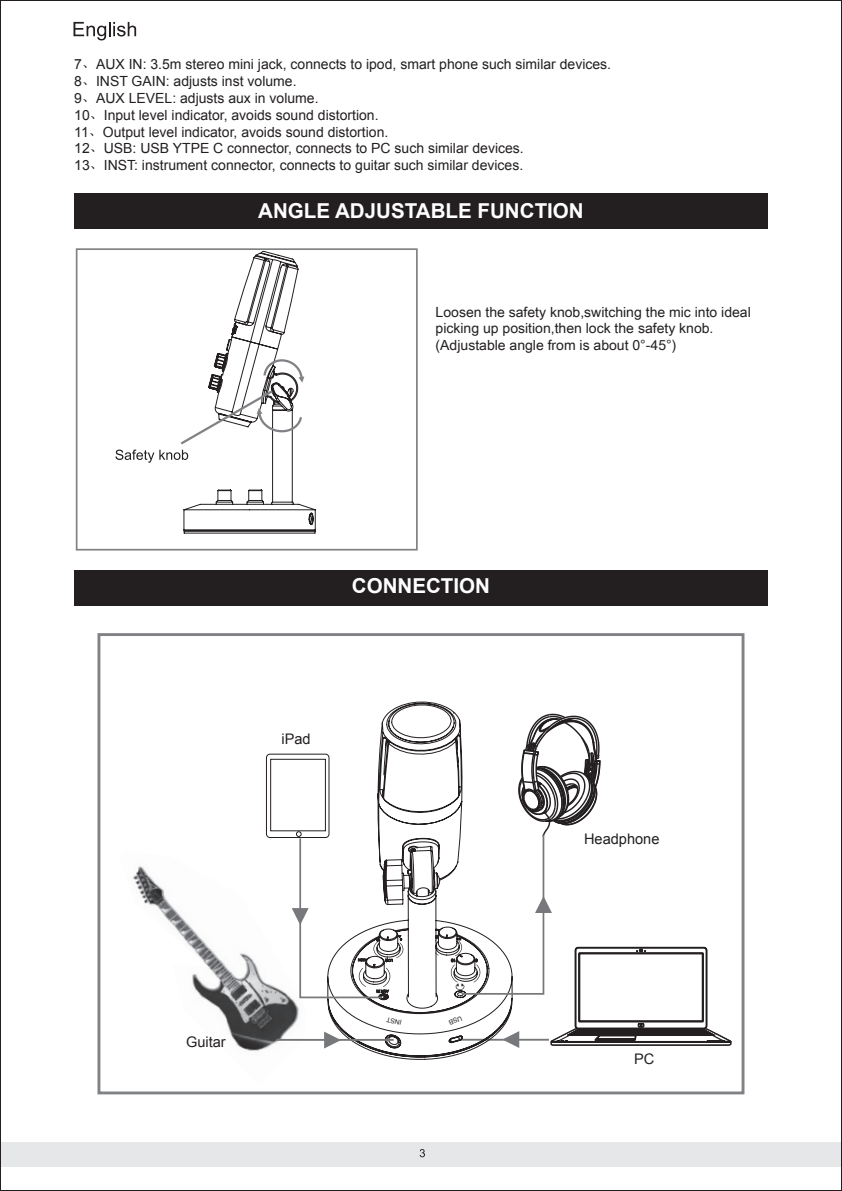
<style>
.page{position:relative;width:842px;height:1191px;background:#fff}
.page>*{position:absolute;margin:0;border:0;box-sizing:border-box;transform-origin:0 0}
.t1{font:700 20.6px "Arial";color:#fff}
.t2{font:14.6px "Arial";color:#231f20}
.t3{font:14px/16.8px "Arial";color:#231f20}
.t4{font:14px/16.8px "Arial Unicode MS";color:#231f20}
.t5{font:6.8px "Arial";color:#231f20}
.s1{font-family:"Adobe Song Std";font-weight:300}
</style>
<div class="page">
<div style="left:74px;top:193px;width:694px;height:35px;background:#231f20"></div>
<div style="left:74px;top:570px;width:694px;height:35px;background:#231f20"></div>
<svg style="left:73px;top:22px;width:63px;height:18px"></svg>
<div style="left:0;top:1142px;width:842px;height:24px;background:#e6e7e9"></div>
<div style="left:76px;top:248px;width:342px;height:302px;border:2px solid #808285"></div>
<div style="left:97px;top:633px;width:647px;height:461px;border:3px solid #808285"></div>
<svg style="left:115px;top:250px;width:201px;height:284px"></svg>
<svg style="left:420px;top:1149px;width:5px;height:8px"></svg>
<hr style="left:458px;top:1038px;width:91px;height:2px;background:#76787b">
<svg style="left:513px;top:1031px;width:6px;height:17px"></svg>
<svg style="left:324px;top:1031px;width:3px;height:17px"></svg>
<div style="left:575px;top:947px;width:132px;height:81px;border:1px solid #231f20;border-radius:2px"></div>
<svg style="left:635px;top:948px;width:12px;height:5px"></svg>
<div style="left:579px;top:953px;width:124px;height:68px;border:1px solid #231f20"></div>
<svg style="left:548px;top:1018px;width:184px;height:28px"></svg>
<img style="left:133px;top:866px;width:174px;height:185px">
<div style="left:266px;top:754px;width:63px;height:84px;border:1px solid #231f20;border-radius:4px"></div>
<div style="left:270px;top:759px;width:56px;height:72px;border:1px solid #231f20"></div>
<svg style="left:327px;top:701px;width:186px;height:359px"></svg>
<svg style="left:436px;top:935px;width:3px;height:20px"></svg>
<svg style="left:451px;top:712px;width:150px;height:283px"></svg>
<svg style="left:292px;top:831px;width:111px;height:168px"></svg>
<hr style="left:276px;top:1039px;width:118px;height:1px;background:#76787b">
<svg style="left:448px;top:1015px;width:14px;height:9px"></svg>
<p class="t3" style="left:74px;top:56px;width:538px">7<span class="s1">、</span>AUX IN: 3.5m stereo mini jack, connects to ipod, smart phone such similar devices.<br>8<span class="s1">、</span>INST GAIN: adjusts inst volume.<br>9<span class="s1">、</span>AUX LEVEL: adjusts aux in volume.<br>10<span class="s1">、</span>Input level indicator, avoids sound distortion.<br>11<span class="s1">、</span>Output level indicator, avoids sound distortion.<br>12<span class="s1">、</span>USB: USB YTPE C connector, connects to PC such similar devices.<br>13<span class="s1">、</span>INST: instrument connector, connects to guitar such similar devices.</p>
<h1 class="t1" style="left:258px;top:197px;width:327px">ANGLE ADJUSTABLE FUNCTION</h1>
<p class="t4" style="left:436px;top:303px;width:317px">Loosen the safety knob,switching the mic into ideal picking up position,then lock the safety knob. (Adjustable angle from is about 0°-45°)</p>
<h1 class="t1" style="left:352px;top:572px;width:140px">CONNECTION</h1>
<p class="t2" style="left:281px;top:729px;width:31px">iPad</p>
<p class="t2" style="left:186px;top:1032px;width:41px">Guitar</p>
<p class="t5" style="left:401px;top:1026px;width:17px;rotate:-168deg">INST</p>
<p class="t2" style="left:584px;top:829px;width:77px">Headphone</p>
<p class="t2" style="left:634px;top:1049px;width:22px">PC</p>
</div>
